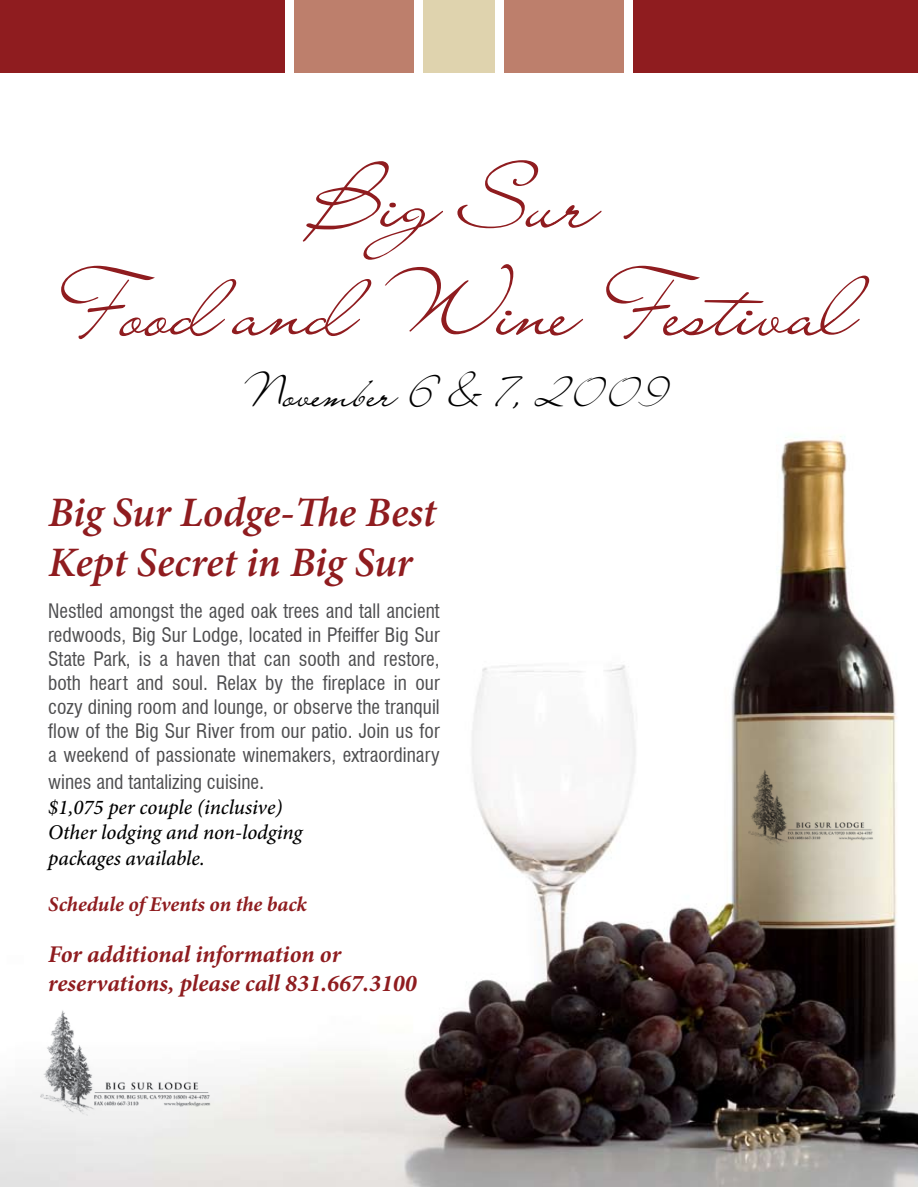
<style>
.page{position:relative;width:918px;height:1188px;background:#fff}
.page>*{position:absolute;margin:0;border:0;box-sizing:border-box;transform-origin:0 0}
.t1{font:90px/108px "Lainie Day SH";color:#8f1c1f;text-align:center}
.t2{font:45px "Lainie Day SH";color:#000}
.t3{font:italic 600 42px/50.4px "Minion Pro";letter-spacing:-.01em;color:#8f1c1f}
.t4{font:italic 700 24px/28.8px "Minion Pro";color:#8f1c1f}
.t5{font:italic 500 21px/25.2px "Minion Pro";letter-spacing:-.005em;color:#000}
.t6{font:italic 700 21px "Minion Pro";letter-spacing:-.005em;color:#8f1c1f}
.t7{font:condensed 19.5px/24px "Swiss 721 BT";color:#4d4d4f;text-align:justify}
.s1{font-size:21px}
</style>
<div class="page">
<img style="left:0;top:436px;width:918px;height:750px">
<img style="left:40px;top:1008px;width:172px;height:107px">
<div style="left:0;top:0;width:284px;height:73px;background:#8f1c1f"></div>
<div style="left:294px;top:0;width:120px;height:73px;background:#bd7f6c"></div>
<div style="left:423px;top:0;width:68px;height:73px;background:#dfd3ae"></div>
<div style="left:634px;top:0;width:284px;height:73px;background:#8f1c1f"></div>
<div style="left:504px;top:0;width:120px;height:73px;background:#bd7f6c"></div>
<div style="left:427px;top:0;width:68px;height:73px;background:#dfd3ae"></div>
<img style="left:749px;top:769px;width:125px;height:78px">
<h1 class="t1" style="left:54px;top:140px;width:803px">BigSur<br>Food and Wine Festival</h1>
<h2 class="t2" style="left:242px;top:363px;width:428px">November 6 &amp; 7, 2009</h2>
<h3 class="t3" style="left:48px;top:489px;width:389px">Big Sur Lodge-The Best<br>Kept Secret in Big Sur</h3>
<p class="t7" style="left:48px;top:599px;width:393px">Nestled amongst the aged oak trees and tall ancient redwoods, Big Sur Lodge, located in Pfeiffer Big Sur State Park, is a haven that can sooth and restore, both heart and soul. Relax by the fireplace in our cozy dining room and lounge, or observe the tranquil flow of the Big Sur River from our patio. Join us for a weekend of passionate winemakers, extraordinary</p>
<p class="t7" style="left:48px;top:770px;width:218px">wines and tantalizing cuisine<span class="s1">.</span></p>
<p class="t5" style="left:48px;top:796px;width:256px">$1,075 per couple (inclusive)<br>Other lodging and non-lodging packages available.</p>
<p class="t6" style="left:48px;top:892px;width:260px">Schedule of Events on the back</p>
<p class="t4" style="left:48px;top:941px;width:370px">For additional information or reservations, please call 831.667.3100</p>
</div>
